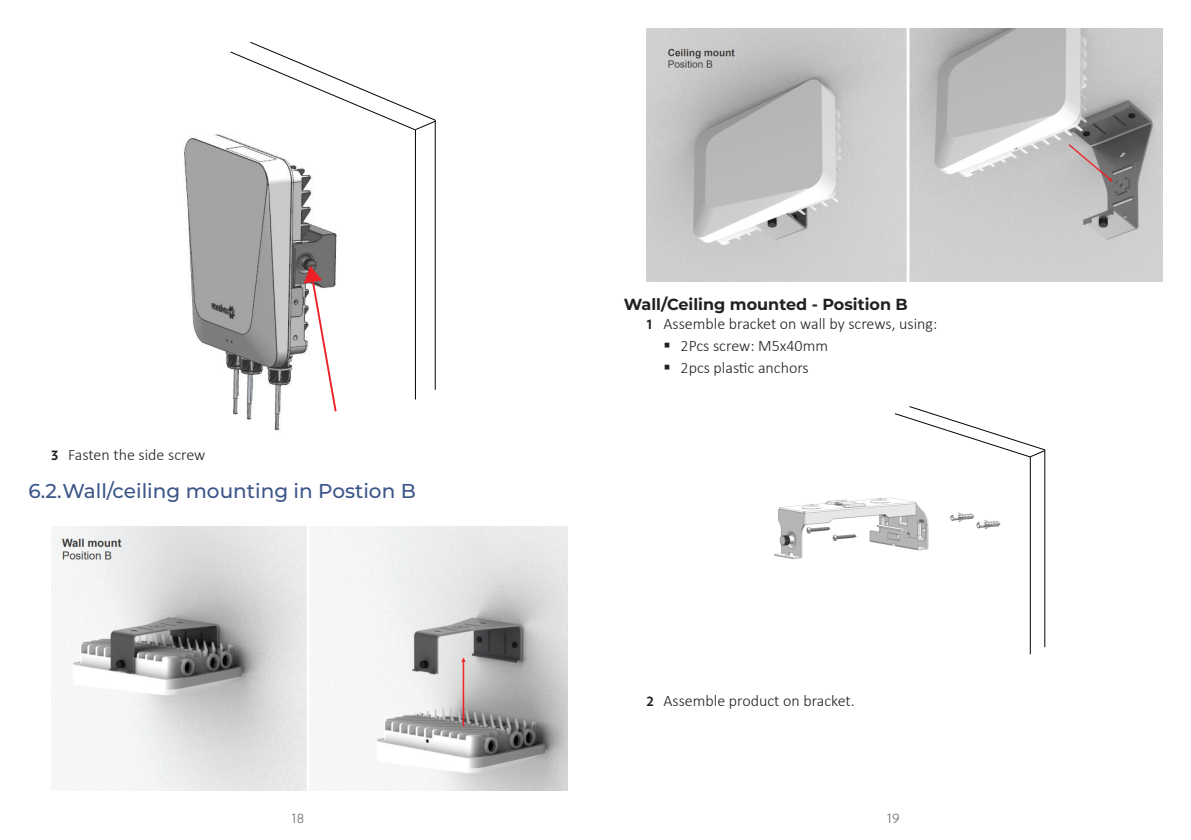
<style>
.page{position:relative;width:1191px;height:840px;background:#fff}
.page>*{position:absolute;margin:0;border:0;box-sizing:border-box;transform-origin:0 0}
.t1{font:500 20px "Montserrat";color:#3c5588}
.t2{font:300 16px/22px "Calibri";color:#231f20}
.t3{font:700 16px "Montserrat";color:#231f20}
.t4{font:300 16px "Verlag";color:#6c6d70}
.s1{font-family:"Verlag";font-weight:700}
</style>
<div class="page">
<img style="left:184px;top:134px;width:97px;height:297px">
<svg style="left:229px;top:51px;width:187px;height:349px"></svg>
<svg style="left:249px;top:41px;width:187px;height:349px"></svg>
<svg style="left:414px;top:120px;width:22px;height:11px"></svg>
<svg style="left:304px;top:266px;width:34px;height:146px"></svg>
<img style="left:51px;top:526px;width:516px;height:264px">
<img style="left:646px;top:28px;width:516px;height:253px">
<img style="left:774px;top:497px;width:120px;height:63px">
<svg style="left:894px;top:406px;width:151px;height:248px"></svg>
<p class="t2" style="left:51px;top:443px;width:156px"><span class="s1">3</span> Fasten the side screw</p>
<p class="t1" style="left:28px;top:476px;width:389px">6.2.Wall/ceiling mounting in Postion B</p>
<p class="t3" style="left:624px;top:292px;width:285px">Wall/Ceiling mounted - Position B</p>
<p class="t2" style="left:680px;top:312px;width:258px;text-indent:-34px"><span class="s1">1</span> Assemble bracket on wall by screws, using:<br>2Pcs screw: M5x40mm<br>2pcs plastic anchors</p>
<p class="t2" style="left:646px;top:689px;width:210px"><span class="s1">2</span> Assemble product on bracket.</p>
<p class="t4" style="left:291px;top:805px;width:14px">18</p>
<p class="t4" style="left:886px;top:805px;width:14px">19</p>
</div>
